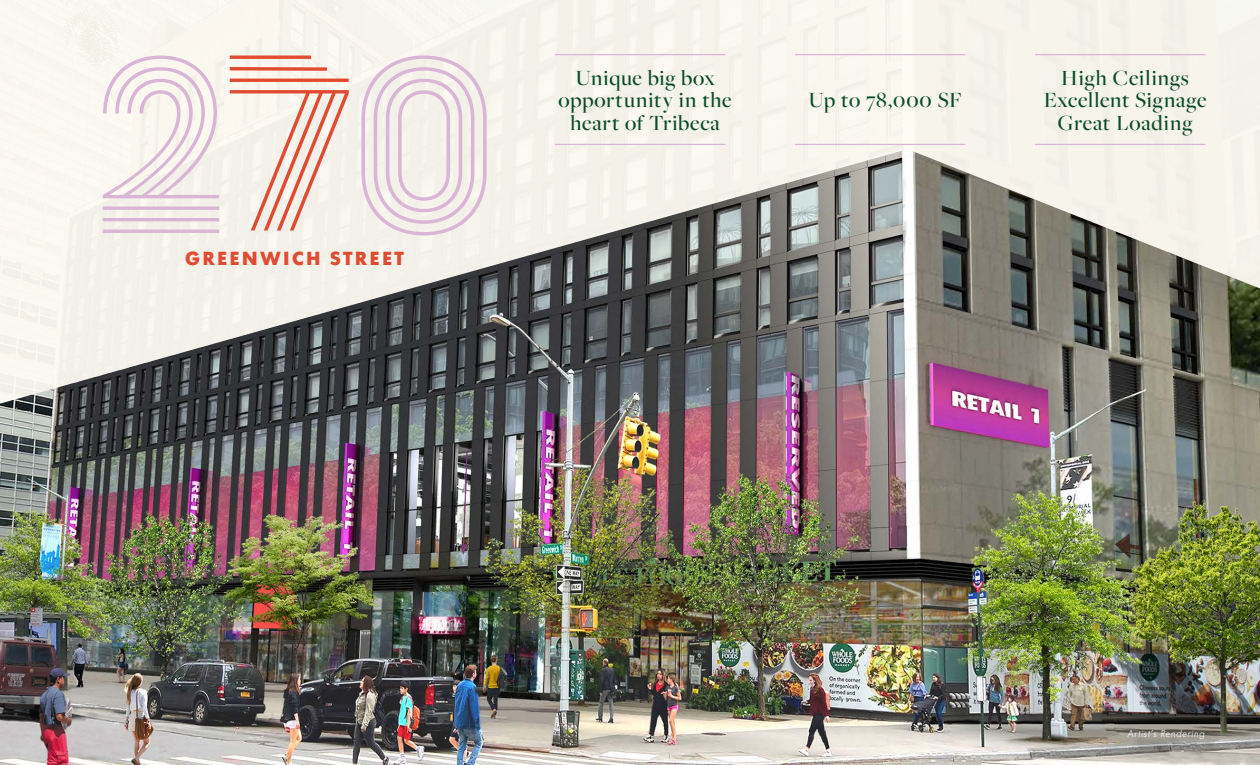
<style>
.page{position:relative;width:1260px;height:765px;background:#f7f4ec}
.page>*{position:absolute;margin:0;border:0;box-sizing:border-box;transform-origin:0 0}
.t1{font:500 22.5px/22.5px "Freight Big Pro";letter-spacing:.035em;color:#0a4c26;text-align:center}
.t2{font:700 18.75px "Futura BQ";letter-spacing:.14em;color:#e14b31}
.t3{font:italic 300 10px "Futura BQ";letter-spacing:.075em;color:#fff}
</style>
<div class="page">
<img style="left:0;top:149px;width:1260px;height:616px">
<svg style="left:103px;top:55px;width:116px;height:178px"></svg>
<svg style="left:361px;top:55px;width:126px;height:180px"></svg>
<svg style="left:230px;top:55px;width:119px;height:176px"></svg>
<hr style="left:555px;top:54px;width:170px;height:1px;background:#dab6d6">
<hr style="left:1035px;top:54px;width:170px;height:1px;background:#dab6d6">
<hr style="left:555px;top:144px;width:170px;height:1px;background:#dab6d6">
<hr style="left:795px;top:54px;width:170px;height:1px;background:#dab6d6">
<hr style="left:795px;top:144px;width:170px;height:1px;background:#dab6d6">
<hr style="left:1035px;top:144px;width:170px;height:1px;background:#dab6d6">
<div style="left:1130px;top:732px;width:90px;height:22px;background:#000;opacity:.75"></div>
<p class="t2" style="left:185px;top:247px;width:220px">GREENWICH STREET</p>
<p class="t1" style="left:559px;top:66px;width:174px">Unique big box opportunity in the heart of Tribeca</p>
<p class="t1" style="left:1044px;top:66px;width:164px">High Ceilings<br>Excellent Signage<br>Great Loading</p>
<p class="t1" style="left:808px;top:88px;width:155px">Up to 78,000 SF</p>
<p class="t3" style="left:1128px;top:727px;width:79px">Artist’s Rendering</p>
</div>
